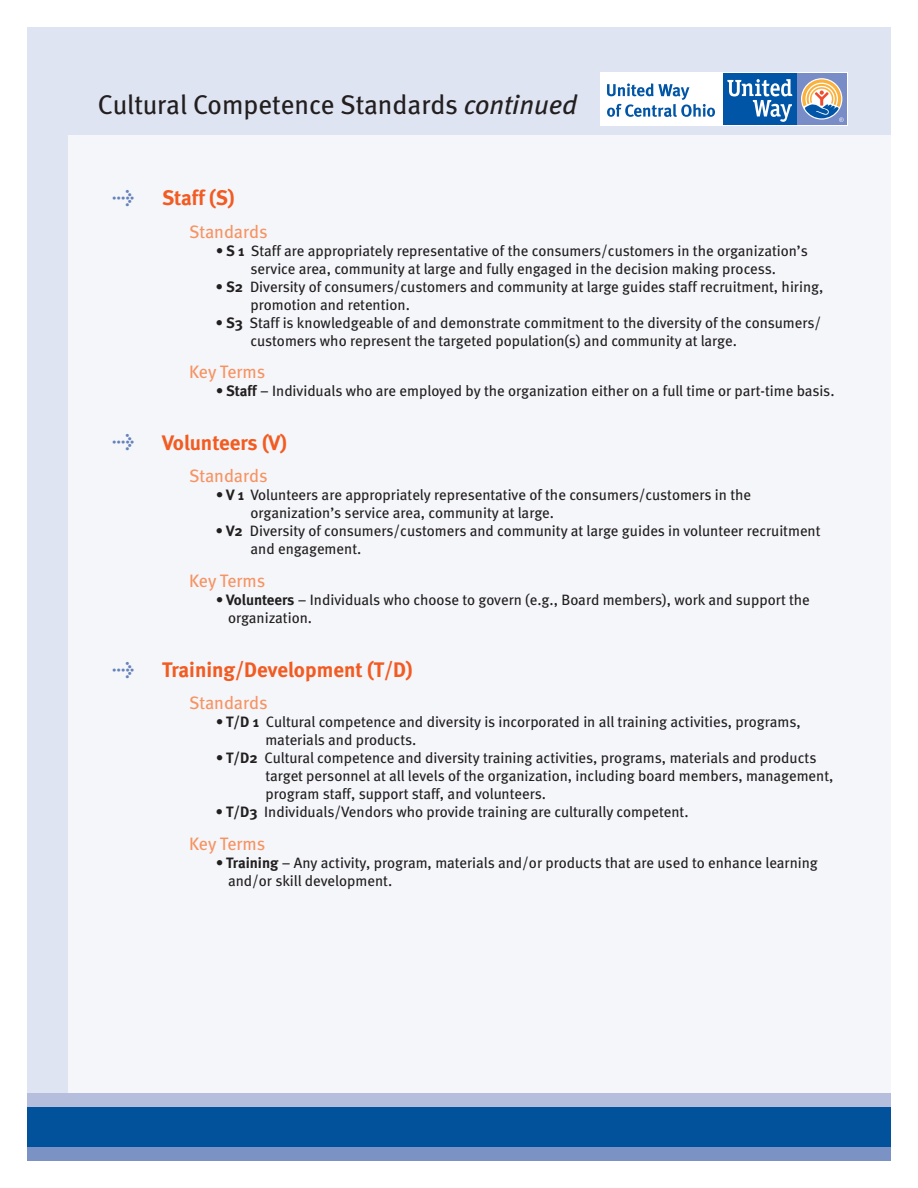
<style>
.page{position:relative;width:918px;height:1188px;background:#fff}
.page>*{position:absolute;margin:0;border:0;box-sizing:border-box;transform-origin:0 0}
.t1{font:27px "Meta";color:#231f20}
.t2{font:700 21px "Meta";color:#f25b21}
.t3{font:18px "Meta";color:#f79362}
.t4{font:18px "Meta Bold Expert";color:#6582ba}
.t5{font:15px/18px "Meta";color:#231f20}
.s1{font-style:italic}
.s2{font-weight:700}
</style>
<div class="page">
<div style="left:44px;top:108px;width:847px;height:992px;background:#f4f6fa"></div>
<div style="left:27px;top:27px;width:864px;height:108px;background:#dee4f1"></div>
<div style="left:27px;top:27px;width:41px;height:1077px;background:#dee4f1"></div>
<div style="left:27px;top:1107px;width:864px;height:41px;background:#01529a"></div>
<div style="left:27px;top:1094px;width:864px;height:13px;background:#b5bfdd"></div>
<div style="left:27px;top:1148px;width:864px;height:13px;background:#7a92c4"></div>
<div style="left:601px;top:72px;width:247px;height:54px;background:#fff"></div>
<div style="left:797px;top:73px;width:50px;height:52px;background:#788dc7"></div>
<svg style="left:801px;top:78px;width:41px;height:42px"></svg>
<div style="left:724px;top:73px;width:73px;height:52px;background:#0155a7"></div>
<svg style="left:727px;top:79px;width:65px;height:43px"></svg>
<svg style="left:607px;top:83px;width:108px;height:34px"></svg>
<svg style="left:802px;top:79px;width:42px;height:43px"></svg>
<h1 class="t1" style="left:98px;top:89px;width:481px">Cultural Competence Standards <span class="s1">continued</span></h1>
<p class="t4" style="left:112px;top:186px;width:23px">l</p>
<p class="t4" style="left:112px;top:430px;width:23px">l</p>
<p class="t4" style="left:112px;top:658px;width:23px">l</p>
<h2 class="t2" style="left:162px;top:186px;width:74px">Staff (S)</h2>
<p class="t3" style="left:189px;top:221px;width:80px">Standards</p>
<p class="t5" style="left:216px;top:241px;width:593px;text-align:center"><span class="s2">• S 1</span> Staff are appropriately representative of the consumers/customers in the organization’s service area, community at large and fully engaged in the decision making process.</p>
<p class="t5" style="left:250px;top:277px;width:574px;text-indent:-34px"><span class="s2">• S2</span> Diversity of consumers/customers and community at large guides staff recruitment, hiring, promotion and retention.</p>
<p class="t5" style="left:250px;top:313px;width:572px;text-indent:-34px"><span class="s2">• S3</span> Staff is knowledgeable of and demonstrate commitment to the diversity of the consumers/ customers who represent the targeted population(s) and community at large.</p>
<p class="t3" style="left:189px;top:361px;width:78px">Key Terms</p>
<p class="t5" style="left:216px;top:382px;width:620px"><span class="s2">• Staff</span> – Individuals who are employed by the organization either on a full time or part-time basis.</p>
<h2 class="t2" style="left:162px;top:430px;width:126px">Volunteers (V)</h2>
<p class="t3" style="left:189px;top:466px;width:80px">Standards</p>
<p class="t5" style="left:250px;top:486px;width:502px;text-indent:-34px"><span class="s2">• V 1</span> Volunteers are appropriately representative of the consumers/customers in the organization’s service area, community at large.</p>
<p class="t5" style="left:250px;top:522px;width:572px;text-indent:-34px"><span class="s2">• V2</span> Diversity of consumers/customers and community at large guides in volunteer recruitment and engagement.</p>
<p class="t3" style="left:189px;top:570px;width:78px">Key Terms</p>
<p class="t5" style="left:228px;top:590px;width:583px;text-indent:-12px"><span class="s2">• Volunteers</span> – Individuals who choose to govern (e.g., Board members), work and support the organization.</p>
<h2 class="t2" style="left:162px;top:657px;width:252px">Training/Development (T/D)</h2>
<p class="t3" style="left:189px;top:692px;width:80px">Standards</p>
<p class="t5" style="left:266px;top:713px;width:537px;text-indent:-50px"><span class="s2">• T/D 1</span> Cultural competence and diversity is incorporated in all training activities, programs, materials and products.</p>
<p class="t5" style="left:266px;top:749px;width:570px;text-indent:-50px"><span class="s2">• T/D2</span> Cultural competence and diversity training activities, programs, materials and products target personnel at all levels of the organization, including board members, management, program staff, support staff, and volunteers.</p>
<p class="t5" style="left:216px;top:803px;width:474px"><span class="s2">• T/D3</span> Individuals/Vendors who provide training are culturally competent.</p>
<p class="t3" style="left:189px;top:833px;width:78px">Key Terms</p>
<p class="t5" style="left:228px;top:853px;width:591px;text-indent:-12px"><span class="s2">• Training</span> – Any activity, program, materials and/or products that are used to enhance learning and/or skill development.</p>
</div>
